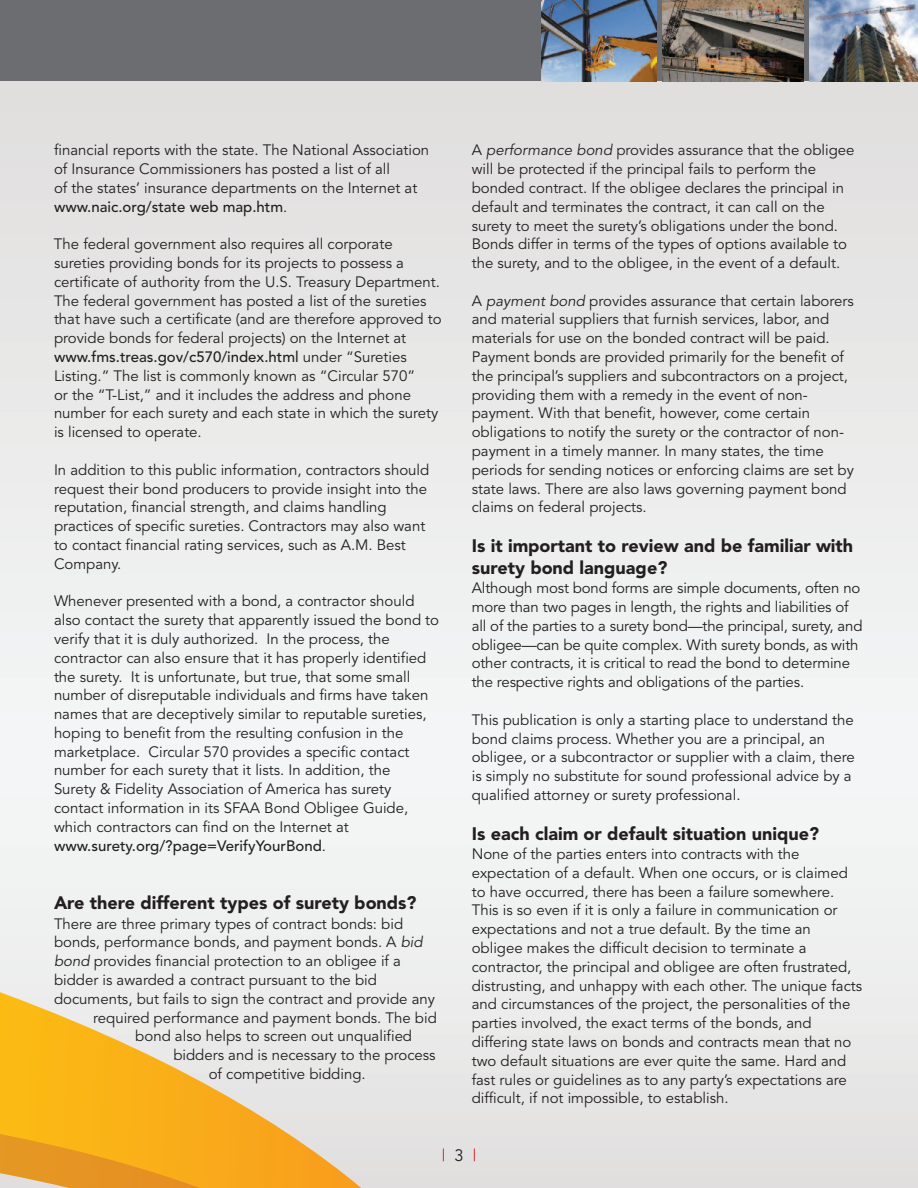
<style>
.page{position:relative;width:918px;height:1188px;background:#fff}
.page>*{position:absolute;margin:0;border:0;box-sizing:border-box;transform-origin:0 0}
.t1{font:900 18px/21.6px "Avenir";color:#231f20}
.t2{font:16.5px "Avenir";color:#d8171f}
.t3{font:15px/18.8px "Avenir";color:#231f20}
.s1{font-weight:500}
.s2{font-style:italic}
.s3{color:#231f20}
</style>
<div class="page">
<div style="left:1px;top:0;width:917px;height:1188px;background:linear-gradient(to right,#ececec,#ebebeb)"></div>
<svg style="left:0;top:81px;width:3px;height:875px"></svg>
<div style="left:0;top:0;width:918px;height:81px;background:#6c6d70"></div>
<svg style="left:0;top:956px;width:429px;height:232px;background:#eed095"></svg>
<img style="left:541px;top:0;width:115px;height:81px">
<img style="left:662px;top:0;width:142px;height:81px">
<img style="left:810px;top:0;width:108px;height:81px">
<p class="t3" style="left:54px;top:142px;width:377px">financial reports with the state. The National Association of Insurance Commissioners has posted a list of all<br>of the states’ insurance departments on the Internet at <span class="s1">www.naic.org/state web map.htm</span>.</p>
<p class="t3" style="left:54px;top:236px;width:389px">The federal government also requires all corporate sureties providing bonds for its projects to possess a certificate of authority from the U.S. Treasury Department.<br>The federal government has posted a list of the sureties that have such a certificate (and are therefore approved to provide bonds for federal projects) on the Internet at <span class="s1">www.fms.treas.gov/c570/index.html</span> under “Sureties Listing.” The list is commonly known as “Circular 570”<br>or the “T-List,” and it includes the address and phone number for each surety and each state in which the surety is licensed to operate.</p>
<p class="t3" style="left:54px;top:461px;width:377px">In addition to this public information, contractors should request their bond producers to provide insight into the reputation, financial strength, and claims handling practices of specific sureties. Contractors may also want to contact financial rating services, such as A.M. Best Company.</p>
<p class="t3" style="left:54px;top:593px;width:387px">Whenever presented with a bond, a contractor should also contact the surety that apparently issued the bond to verify that it is duly authorized. In the process, the contractor can also ensure that it has properly identified the surety. It is unfortunate, but true, that some small number of disreputable individuals and firms have taken names that are deceptively similar to reputable sureties, hoping to benefit from the resulting confusion in the marketplace. Circular 570 provides a specific contact number for each surety that it lists. In addition, the<br>Surety &amp; Fidelity Association of America has surety contact information in its SFAA Bond Obligee Guide, which contractors can find on the Internet at <span class="s1">www.surety.org/?page=VerifyYourBond</span>.</p>
<p class="t1" style="left:54px;top:894px;width:364px">Are there different types of surety bonds?</p>
<p class="t3" style="left:54px;top:915px;width:351px">There are three primary types of contract bonds: bid</p>
<p class="t3" style="left:54px;top:934px;width:370px">bonds, performance bonds, and payment bonds. A <span class="s2">bid</span></p>
<p class="t3" style="left:54px;top:953px;width:349px"><span class="s2">bond</span> provides financial protection to an obligee if a</p>
<p class="t3" style="left:54px;top:972px;width:325px">bidder is awarded a contract pursuant to the bid</p>
<p class="t3" style="left:54px;top:990px;width:383px">documents, but fails to sign the contract and provide any</p>
<p class="t3" style="left:93px;top:1009px;width:345px">required performance and payment bonds. The bid</p>
<p class="t3" style="left:135px;top:1028px;width:278px">bond also helps to screen out unqualified</p>
<p class="t3" style="left:173px;top:1047px;width:264px">bidders and is necessary to the process</p>
<p class="t3" style="left:209px;top:1066px;width:159px">of competitive bidding.</p>
<p class="t3" style="left:472px;top:142px;width:384px">A <span class="s2">performance bond</span> provides assurance that the obligee will be protected if the principal fails to perform the bonded contract. If the obligee declares the principal in default and terminates the contract, it can call on the surety to meet the surety’s obligations under the bond.<br>Bonds differ in terms of the types of options available to the surety, and to the obligee, in the event of a default.</p>
<p class="t3" style="left:472px;top:292px;width:384px">A <span class="s2">payment bond</span> provides assurance that certain laborers and material suppliers that furnish services, labor, and materials for use on the bonded contract will be paid.<br>Payment bonds are provided primarily for the benefit of the principal’s suppliers and subcontractors on a project, providing them with a remedy in the event of non&shy;payment. With that benefit, however, come certain obligations to notify the surety or the contractor of non&shy;payment in a timely manner. In many states, the time periods for sending notices or enforcing claims are set by state laws. There are also laws governing payment bond claims on federal projects.</p>
<p class="t1" style="left:472px;top:537px;width:383px">Is it important to review and be familiar with surety bond language?</p>
<p class="t3" style="left:472px;top:580px;width:392px">Although most bond forms are simple documents, often no more than two pages in length, the rights and liabilities of all of the parties to a surety bond—the principal, surety, and obligee—can be quite complex. With surety bonds, as with other contracts, it is critical to read the bond to determine the respective rights and obligations of the parties.</p>
<p class="t3" style="left:472px;top:711px;width:385px">This publication is only a starting place to understand the bond claims process. Whether you are a principal, an obligee, or a subcontractor or supplier with a claim, there is simply no substitute for sound professional advice by a qualified attorney or surety professional.</p>
<p class="t1" style="left:472px;top:824px;width:349px">Is each claim or default situation unique?</p>
<p class="t3" style="left:472px;top:846px;width:392px">None of the parties enters into contracts with the expectation of a default. When one occurs, or is claimed to have occurred, there has been a failure somewhere.<br>This is so even if it is only a failure in communication or expectations and not a true default. By the time an obligee makes the difficult decision to terminate a contractor, the principal and obligee are often frustrated, distrusting, and unhappy with each other. The unique facts and circumstances of the project, the personalities of the parties involved, the exact terms of the bonds, and differing state laws on bonds and contracts mean that no two default situations are ever quite the same. Hard and fast rules or guidelines as to any party’s expectations are difficult, if not impossible, to establish.</p>
<p class="t2" style="left:442px;top:1149px;width:36px">|<span class="s3">3</span>|</p>
</div>
